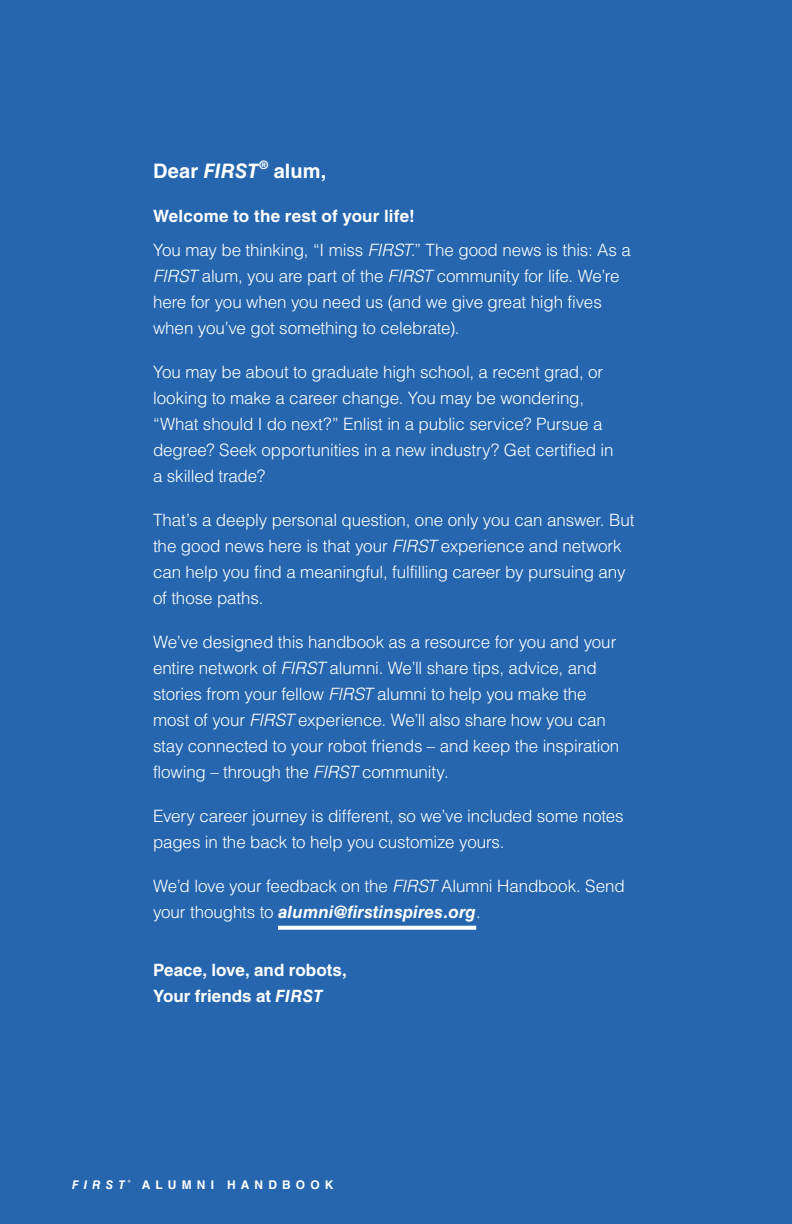
<style>
.page{position:relative;width:792px;height:1224px;background:#2566af}
.page>*{position:absolute;margin:0;border:0;box-sizing:border-box;transform-origin:0 0}
.t1{font:700 20px "Helvetica LT Std";letter-spacing:.005em;color:#fff}
.t2{font:300 17px/26px "Helvetica LT Std";letter-spacing:-.005em;color:#fff}
.t3{font:700 17px/26px "Helvetica LT Std";color:#fff}
.t4{font:700 12px "Helvetica LT Std";letter-spacing:.425em;color:#fff}
.s1{font-style:italic}
.s2{font-weight:700}
.s3{font-weight:700;font-style:italic}
</style>
<div class="page">
<svg style="left:278px;top:926px;width:198px;height:4px"></svg>
<p class="t1" style="left:153px;top:159px;width:175px">Dear <span class="s1">FIRST</span><sup>®</sup> alum,</p>
<p class="t2" style="left:153px;top:199px;width:479px;line-height:34px"><span class="s2">Welcome to the rest of your life!<br></span>You may be thinking, “I miss <span class="s1">FIRST</span>.” The good news is this: As a</p>
<p class="t2" style="left:153px;top:263px;width:468px"><span class="s1">FIRST</span> alum, you are part of the <span class="s1">FIRST</span> community for life. We’re here for you when you need us (and we give great high fives when you’ve got something to celebrate).</p>
<p class="t2" style="left:153px;top:359px;width:462px">You may be about to graduate high school, a recent grad, or looking to make a career change. You may be wondering, “What should I do next?” Enlist in a public service? Pursue a degree? Seek opportunities in a new industry? Get certified in a skilled trade?</p>
<p class="t2" style="left:153px;top:506px;width:483px">That’s a deeply personal question, one only you can answer. But the good news here is that your <span class="s1">FIRST</span> experience and network can help you find a meaningful, fulfilling career by pursuing any of those paths.</p>
<p class="t2" style="left:153px;top:628px;width:468px">We’ve designed this handbook as a resource for you and your entire network of <span class="s1">FIRST</span> alumni. We’ll share tips, advice, and stories from your fellow <span class="s1">FIRST</span> alumni to help you make the most of your <span class="s1">FIRST</span> experience. We’ll also share how you can stay connected to your robot friends – and keep the inspiration flowing – through the <span class="s1">FIRST</span> community.</p>
<p class="t2" style="left:153px;top:802px;width:472px">Every career journey is different, so we’ve included some notes pages in the back to help you customize yours.</p>
<p class="t2" style="left:153px;top:872px;width:473px">We’d love your feedback on the <span class="s1">FIRST</span> Alumni Handbook. Send your thoughts to <span class="s3">alumni@firstinspires.org</span>.</p>
<p class="t3" style="left:153px;top:956px;width:195px">Peace, love, and robots,<br>Your friends at <span class="s1">FIRST</span></p>
<p class="t4" style="left:72px;top:1178px;width:263px"><span class="s1">FIRST</span><sup>®</sup> ALUMNI HANDBOOK</p>
</div>
